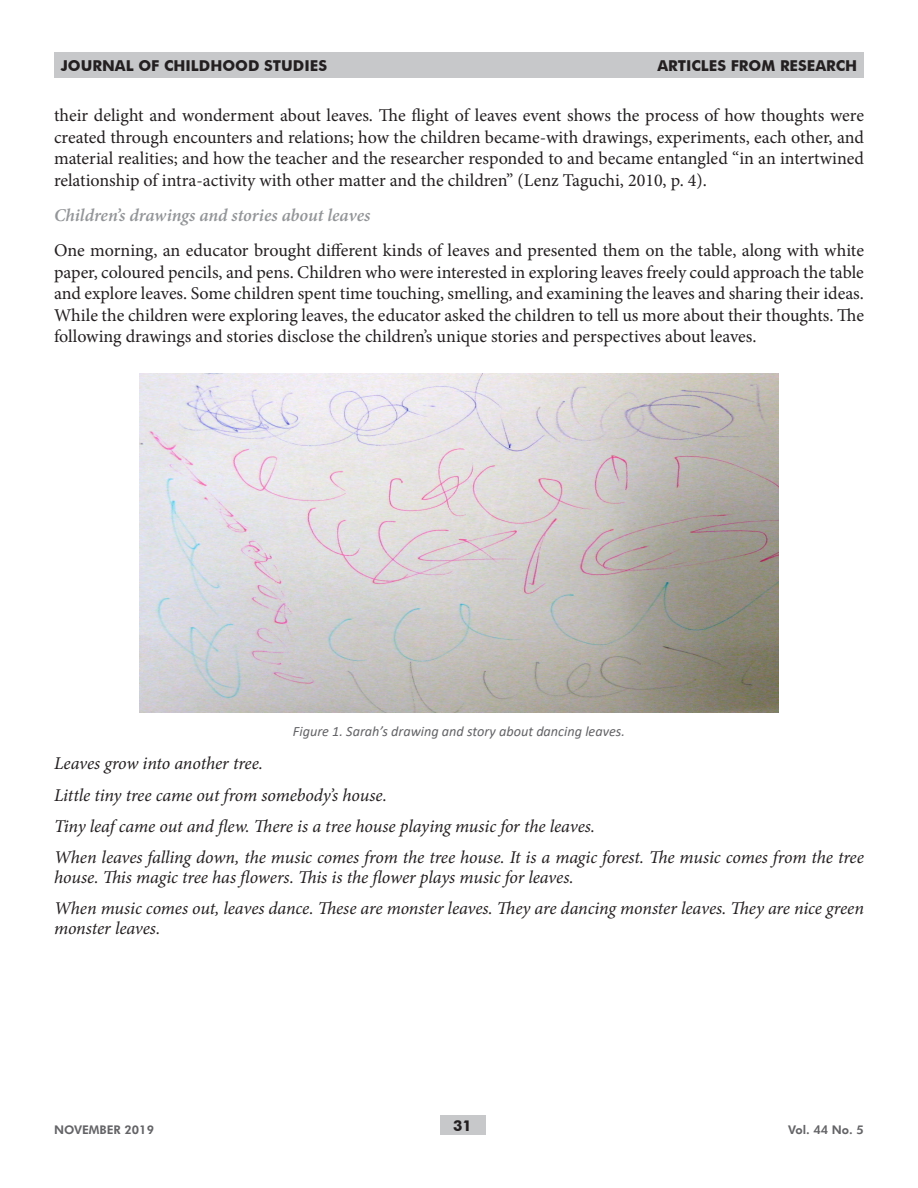
<style>
.page{position:relative;width:918px;height:1188px;background:#fff}
.page>*{position:absolute;margin:0;border:0;box-sizing:border-box;transform-origin:0 0}
.t1{font:18px/21.6px "Minion Pro";color:#231f20;text-align:justify}
.t2{font:italic 18px/31.5px "Minion Pro";letter-spacing:-.01em;color:#231f20}
.t3{font:italic 600 18px "Minion Pro";letter-spacing:-.005em;color:#939598}
.t4{font:700 15px "Futura BT";color:#231f20}
.t5{font:italic 14.25px "Calibri";color:#636366}
.t6{font:800 12px "Futura BT";color:#636366}
</style>
<div class="page">
<div style="left:440px;top:1116px;width:45px;height:19px;background:#c7c8ca"></div>
<div style="left:54px;top:52px;width:810px;height:26px;background:#c7c8ca"></div>
<img style="left:140px;top:373px;width:638px;height:339px">
<p class="t4" style="left:61px;top:57px;width:268px">JOURNAL OF CHILDHOOD STUDIES</p>
<p class="t4" style="left:657px;top:57px;width:201px">ARTICLES FROM RESEARCH</p>
<p class="t1" style="left:54px;top:105px;width:812px">their delight and wonderment about leaves. The flight of leaves event shows the process of how thoughts were created through encounters and relations; how the children became-with drawings, experiments, each other, and material realities; and how the teacher and the researcher responded to and became entangled “in an intertwined relationship of intra-activity with other matter and the children” (Lenz Taguchi, 2010, p. 4).</p>
<p class="t3" style="left:54px;top:203px;width:318px">Children’s drawings and stories about leaves</p>
<p class="t1" style="left:54px;top:240px;width:812px">One morning, an educator brought different kinds of leaves and presented them on the table, along with white paper, coloured pencils, and pens. Children who were interested in exploring leaves freely could approach the table and explore leaves. Some children spent time touching, smelling, and examining the leaves and sharing their ideas.<br>While the children were exploring leaves, the educator asked the children to tell us more about their thoughts. The following drawings and stories disclose the children’s unique stories and perspectives about leaves.</p>
<p class="t5" style="left:293px;top:722px;width:334px">Figure 1. Sarah’s drawing and story about dancing leaves.</p>
<p class="t2" style="left:54px;top:748px;width:811px">Leaves grow into another tree.<br>Little tiny tree came out from somebody’s house.<br>Tiny leaf came out and flew. There is a tree house playing music for the leaves.<br>When leaves falling down, the music comes from the tree house. It is a magic forest. The music comes from the tree</p>
<p class="t2" style="left:54px;top:861px;width:812px">house. This magic tree has flowers. This is the flower plays music for leaves.<br>When music comes out, leaves dance. These are monster leaves. They are dancing monster leaves. They are nice green</p>
<p class="t2" style="left:54px;top:912px;width:108px">monster leaves.</p>
<p class="t6" style="left:54px;top:1122px;width:102px">NOVEMBER 2019</p>
<p class="t4" style="left:453px;top:1117px;width:20px">31</p>
<p class="t6" style="left:788px;top:1122px;width:77px">Vol. 44 No. 5</p>
</div>
